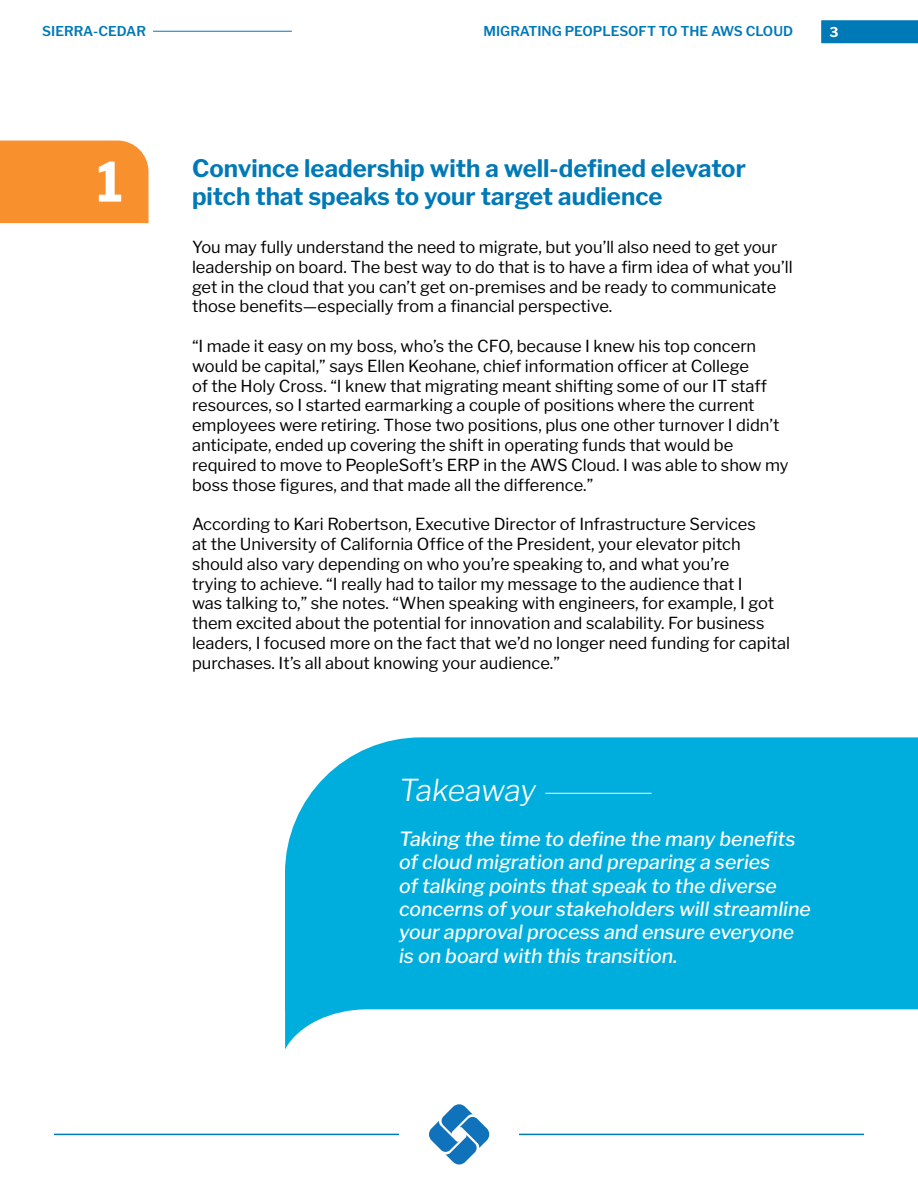
<style>
.page{position:relative;width:918px;height:1188px;background:#fff}
.page>*{position:absolute;margin:0;border:0;box-sizing:border-box;transform-origin:0 0}
.t1{font:700 54px "Libre Franklin";color:#fff;scale:.96 1}
.t2{font:italic 300 30px "Libre Franklin";letter-spacing:-.01em;color:#fff}
.t3{font:700 24px/28.8px "Libre Franklin";color:#0079b7}
.t4{font:italic 500 19.5px/23.4px "Libre Franklin";color:#fff}
.t5{font:16.5px/19.8px "Libre Franklin";color:#000}
.t6{font:600 13.5px "Libre Franklin";color:#0079b7}
.t7{font:700 13.5px "Libre Franklin";color:#fff}
</style>
<div class="page">
<svg style="left:821px;top:20px;width:97px;height:24px;background:#0b7eba"></svg>
<hr style="left:153px;top:31px;width:139px;height:1px;background:#0079b7">
<svg style="left:429px;top:1104px;width:60px;height:61px"></svg>
<hr style="left:54px;top:1134px;width:345px;height:1px;background:#0079b7">
<hr style="left:519px;top:1134px;width:345px;height:1px;background:#0079b7">
<div style="left:0;top:141px;width:148px;height:83px;background:#f7902d"></div>
<svg style="left:285px;top:737px;width:633px;height:312px;background:#24b9e1"></svg>
<hr style="left:545px;top:793px;width:107px;height:1px;background:#fff">
<p class="t6" style="left:42px;top:20px;width:105px">SIERRA-CEDAR</p>
<p class="t6" style="left:484px;top:20px;width:311px">MIGRATING PEOPLESOFT TO THE AWS CLOUD</p>
<p class="t7" style="left:830px;top:21px;width:11px">3</p>
<h1 class="t1" style="left:97px;top:140px;width:29px">1</h1>
<h3 class="t3" style="left:192px;top:151px;width:555px">Convince leadership with a well-defined elevator pitch that speaks to your target audience</h3>
<p class="t5" style="left:192px;top:236px;width:602px">You may fully understand the need to migrate, but you’ll also need to get your leadership on board. The best way to do that is to have a firm idea of what you’ll get in the cloud that you can’t get on-premises and be ready to communicate those benefits—especially from a financial perspective.</p>
<p class="t5" style="left:192px;top:335px;width:598px">“I made it easy on my boss, who’s the CFO, because I knew his top concern would be capital,” says Ellen Keohane, chief information officer at College<br>of the Holy Cross. “I knew that migrating meant shifting some of our IT staff resources, so I started earmarking a couple of positions where the current employees were retiring. Those two positions, plus one other turnover I didn’t anticipate, ended up covering the shift in operating funds that would be required to move to PeopleSoft’s ERP in the AWS Cloud. I was able to show my boss those figures, and that made all the difference.”</p>
<p class="t5" style="left:192px;top:513px;width:600px">According to Kari Robertson, Executive Director of Infrastructure Services<br>at the University of California Office of the President, your elevator pitch should also vary depending on who you’re speaking to, and what you’re<br>trying to achieve. “I really had to tailor my message to the audience that I<br>was talking to,” she notes. “When speaking with engineers, for example, I got them excited about the potential for innovation and scalability. For business leaders, I focused more on the fact that we’d no longer need funding for capital purchases. It’s all about knowing your audience.”</p>
<h2 class="t2" style="left:399px;top:768px;width:139px">Takeaway</h2>
<p class="t4" style="left:399px;top:825px;width:413px">Taking the time to define the many benefits of cloud migration and preparing a series<br>of talking points that speak to the diverse concerns of your stakeholders will streamline your approval process and ensure everyone is on board with this transition.</p>
</div>
